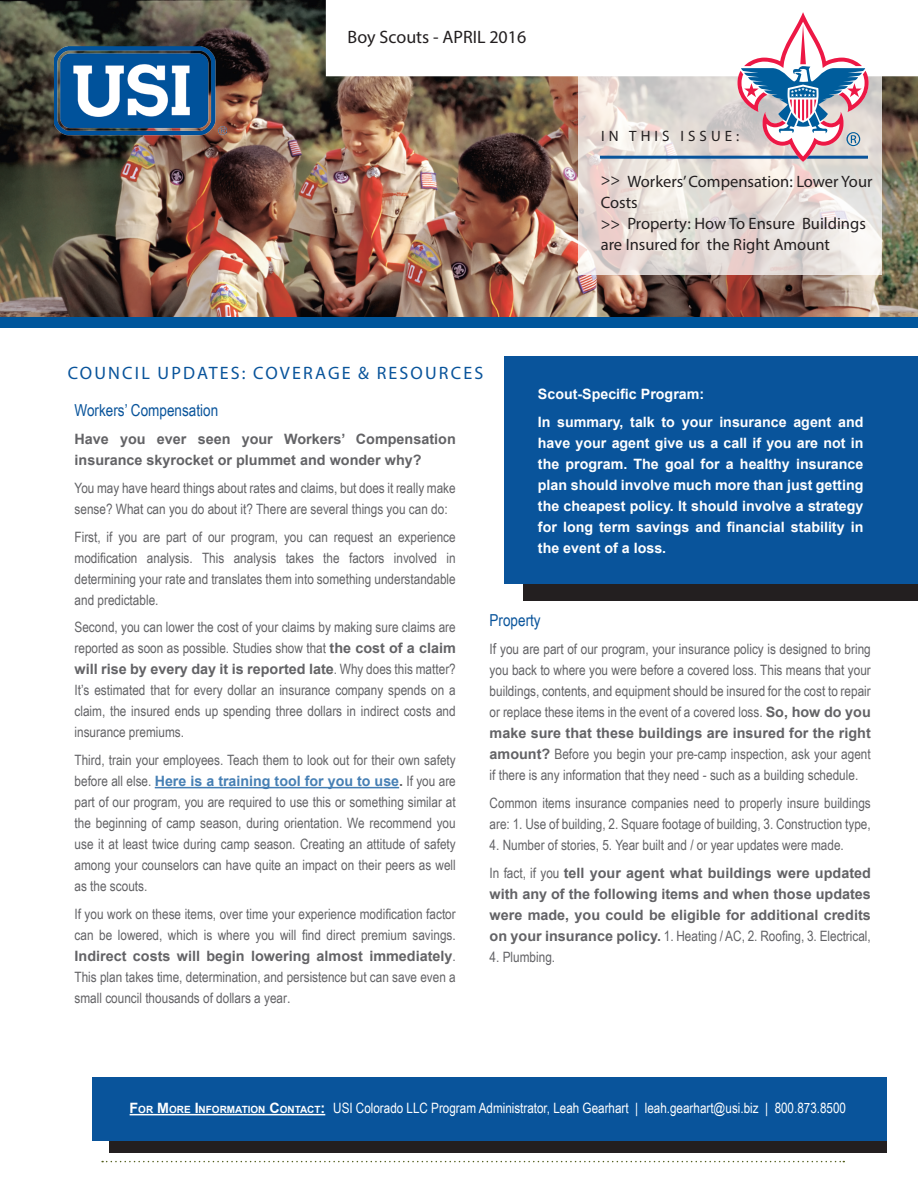
<style>
.page{position:relative;width:918px;height:1188px;background:#fff}
.page>*{position:absolute;margin:0;border:0;box-sizing:border-box;transform-origin:0 0}
.Paragraph_Heading{font:18px "Myriad Pro";letter-spacing:.12em;color:#09549b}
.t1{font:18px "Myriad Pro";color:#231f20}
.Topic_Copy{font:16.5px/21px "Myriad Pro";color:#231f20}
.Body_Copy{font:16.5px "Arial Narrow";color:#09549b}
.In_This_Issue{font:15px "Myriad Pro";letter-spacing:.27em;color:#231f20}
.Body_Copy-2{font:14.25px/21px "Arial Narrow";color:#636366;text-align:justify}
.Body_Copy-3{font:700 14.25px/21px "Arial";color:#636366}
.Body_Copy-4{font:700 14.25px/21px "Arial";color:#fff;text-align:justify}
.Body_Copy-5{font:14.25px "Arial Narrow";color:#fff}
.s1{font-family:"Arial";font-weight:700}
.s2{font-family:"Arial";font-weight:700;color:#467fb4}
.s3{font-size:15px}
.s4{font-family:"Arial Narrow";font-weight:400}
.s5{font-family:"Arial";font-weight:700;font-size:10.05px}
</style>
<div class="page">
<img style="left:0;top:0;width:918px;height:317px">
<hr style="left:155px;top:787px;width:244px;height:1px;background:#467fb4">
<svg style="left:579px;top:76px;width:303px;height:198px;background:#e5ddd8"></svg>
<div style="left:0;top:317px;width:918px;height:10px;background:#00569c"></div>
<svg style="left:326px;top:0;width:592px;height:76px"></svg>
<img style="left:55px;top:46px;width:171px;height:100px">
<hr style="left:600px;top:156px;width:268px;height:3px;background:#09549b">
<svg style="left:737px;top:12px;width:132px;height:150px"></svg>
<div style="left:524px;top:410px;width:394px;height:190px;background:#231f20"></div>
<div style="left:505px;top:356px;width:413px;height:227px;background:#09549b"></div>
<svg style="left:102px;top:1161px;width:742px;height:1px"></svg>
<div style="left:109px;top:1102px;width:778px;height:51px;background:#231f20"></div>
<div style="left:92px;top:1078px;width:795px;height:63px;background:#09549b"></div>
<hr style="left:130px;top:1114px;width:195px;height:1px;background:#fff">
<p class="t1" style="left:348px;top:26px;width:180px">Boy Scouts - APRIL 2016</p>
<p class="Paragraph_Heading" style="left:68px;top:362px;width:417px">COUNCIL UPDATES: COVERAGE &amp; RESOURCES</p>
<p class="In_This_Issue" style="left:601px;top:127px;width:139px">IN THIS ISSUE:</p>
<p class="Topic_Copy" style="left:601px;top:170px;width:273px">&gt;&gt; Workers’ Compensation: Lower Your<br>Costs</p>
<p class="Topic_Copy" style="left:601px;top:212px;width:267px">&gt;&gt; Property: How To Ensure Buildings are Insured for the Right Amount</p>
<p class="Body_Copy" style="left:75px;top:398px;width:145px">Workers’ Compensation</p>
<p class="Body_Copy-3" style="left:75px;top:429px;width:383px">Have you ever seen your Workers’ Compensation insurance skyrocket or plummet and wonder why?</p>
<p class="Body_Copy-2" style="left:75px;top:477px;width:383px">You may have heard things about rates and claims, but does it really make sense? What can you do about it? There are several things you can do:</p>
<p class="Body_Copy-2" style="left:75px;top:526px;width:383px">First, if you are part of our program, you can request an experience modification analysis. This analysis takes the factors involved in determining your rate and translates them into something understandable and predictable.</p>
<p class="Body_Copy-2" style="left:75px;top:616px;width:383px">Second, you can lower the cost of your claims by making sure claims are reported as soon as possible. Studies show that <span class="s1">the cost of a claim will rise by every day it is reported late</span>. Why does this matter?<br>It’s estimated that for every dollar an insurance company spends on a claim, the insured ends up spending three dollars in indirect costs and insurance premiums.</p>
<p class="Body_Copy-2" style="left:75px;top:749px;width:383px">Third, train your employees. Teach them to look out for their own safety before all else. <span class="s2">Here is a training tool for you to use</span><span class="s1">.</span> If you are part of our program, you are required to use this or something similar at the beginning of camp season, during orientation. We recommend you use it at least twice during camp season. Creating an attitude of safety among your counselors can have quite an impact on their peers as well as the scouts.</p>
<p class="Body_Copy-2" style="left:75px;top:903px;width:383px">If you work on these items, over time your experience modification factor can be lowered, which is where you will find direct premium savings.<br><span class="s1">Indirect costs will begin lowering almost immediately</span>.<br>This plan takes time, determination, and persistence but can save even a small council thousands of dollars a year<span class="s3">.</span></p>
<p class="Body_Copy-4" style="left:538px;top:384px;width:168px">Scout-Specific Program:</p>
<p class="Body_Copy-4" style="left:538px;top:412px;width:327px">In summary, talk to your insurance agent and have your agent give us a call if you are not in the program. The goal for a healthy insurance plan should involve much more than just getting the cheapest policy. It should involve a strategy for long term savings and financial stability in the event of a loss.</p>
<p class="Body_Copy" style="left:490px;top:608px;width:53px">Property</p>
<p class="Body_Copy-2" style="left:490px;top:638px;width:383px">I<span class="s3">f</span> you are part of our program, your insurance policy is designed to bring you back to where you were before a covered loss. This means that your buildings, contents, and equipment should be insured for the cost to repair or replace these items in the event of a covered loss. <span class="s1">So, how do you make sure that these buildings are insured for the right amount?</span> Before you begin your pre-camp inspection, ask your agent if there is any information that they need - such as a building schedule.</p>
<p class="Body_Copy-2" style="left:490px;top:792px;width:383px">Common items insurance companies need to properly insure buildings are: 1. Use of building, 2. Square footage of building, 3. Construction type,</p>
<p class="Body_Copy-2" style="left:490px;top:834px;width:356px">4. Number of stories, 5. Year built and / or year updates were made.</p>
<p class="Body_Copy-3" style="left:490px;top:863px;width:383px;text-align:justify"><span class="s4">In fact, if you</span> tell your agent what buildings were updated with any of the following items and when those updates were made, you could be eligible for additional credits on your insurance policy. <span class="s4">1. Heating / AC, 2. Roofing, 3. Electrical,</span></p>
<p class="Body_Copy-2" style="left:490px;top:946px;width:67px">4. Plumbing.</p>
<p class="Body_Copy-5" style="left:130px;top:1098px;width:718px"><span class="s1">F</span><span class="s5">OR</span> <span class="s1">M</span><span class="s5">ORE</span> <span class="s1">I</span><span class="s5">NFORMATION</span> <span class="s1">C</span><span class="s5">ONTACT</span><span class="s1">:</span> USI Colorado LLC Program Administrator, Leah Gearhart | leah.gearhart@usi.biz | 800.873.8500</p>
</div>
